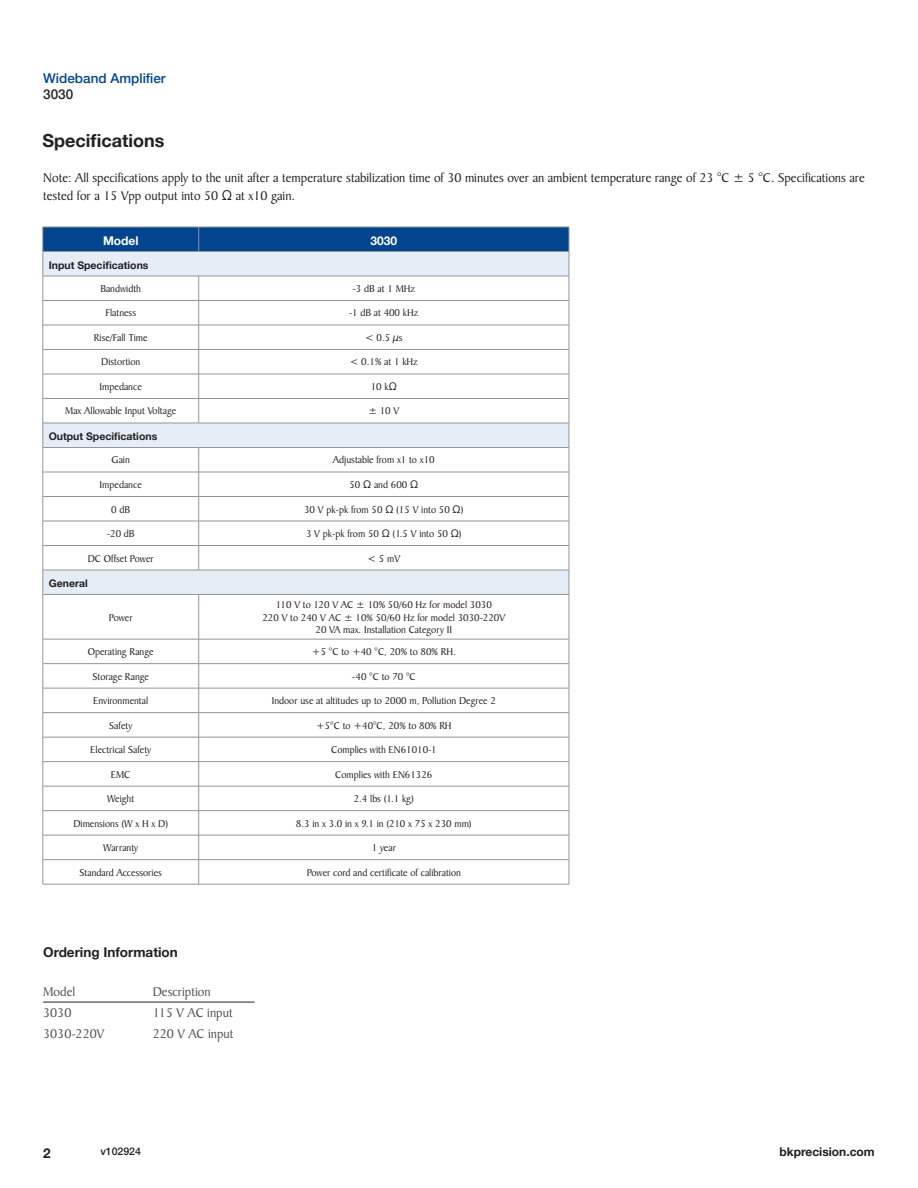
<style>
.page{position:relative;width:918px;height:1188px;background:#fff}
.page>*{position:absolute;margin:0;border:0;box-sizing:border-box;transform-origin:0 0}
.t1{font:700 18px "Helvetica Neue";color:#231f20}
.t2{font:13.5px/18px "Baker Signet BT";color:#231f20}
.t3{font:13.5px "Baker Signet BT";color:#4e4f4e}
.t4{font:700 13.5px "Helvetica Neue";color:#231f20}
.t5{font:500 13.5px "Helvetica Neue";color:#02448d}
.t6{font:500 13.5px "Helvetica Neue";color:#231f20}
.t7{font:700 12px "Helvetica Neue";color:#231f20}
.t8{font:700 12px "Helvetica Neue";color:#fff}
.t9{font:10.5px/12.6px "Baker Signet BT";color:#231f20;text-align:center}
.t10{font:700 10.5px "Helvetica Neue";color:#231f20}
.t11{font:500 10.5px "Helvetica Neue";color:#231f20}
</style>
<div class="page">
<svg style="left:43px;top:227px;width:527px;height:367px"></svg>
<hr style="left:43px;top:594px;width:156px;height:1px;background:#939598">
<hr style="left:43px;top:595px;width:1px;height:44px;background:#939598">
<hr style="left:199px;top:594px;width:370px;height:1px;background:#939598">
<hr style="left:198px;top:595px;width:1px;height:44px;background:#939598">
<hr style="left:569px;top:595px;width:1px;height:44px;background:#939598">
<hr style="left:43px;top:639px;width:156px;height:1px;background:#939598">
<hr style="left:199px;top:639px;width:370px;height:1px;background:#939598">
<hr style="left:43px;top:663px;width:156px;height:1px;background:#939598">
<hr style="left:199px;top:663px;width:370px;height:1px;background:#939598">
<hr style="left:43px;top:688px;width:156px;height:1px;background:#939598">
<hr style="left:199px;top:688px;width:370px;height:1px;background:#939598">
<hr style="left:43px;top:712px;width:156px;height:1px;background:#939598">
<hr style="left:199px;top:712px;width:370px;height:1px;background:#939598">
<hr style="left:43px;top:737px;width:156px;height:1px;background:#939598">
<hr style="left:199px;top:737px;width:370px;height:1px;background:#939598">
<hr style="left:43px;top:761px;width:156px;height:1px;background:#939598">
<hr style="left:199px;top:761px;width:370px;height:1px;background:#939598">
<hr style="left:43px;top:786px;width:156px;height:1px;background:#939598">
<hr style="left:199px;top:786px;width:370px;height:1px;background:#939598">
<hr style="left:43px;top:810px;width:156px;height:1px;background:#939598">
<hr style="left:199px;top:810px;width:370px;height:1px;background:#939598">
<hr style="left:43px;top:835px;width:156px;height:1px;background:#939598">
<hr style="left:199px;top:835px;width:370px;height:1px;background:#939598">
<hr style="left:43px;top:859px;width:156px;height:1px;background:#939598">
<svg style="left:43px;top:639px;width:1px;height:245px"></svg>
<hr style="left:199px;top:859px;width:370px;height:1px;background:#939598">
<svg style="left:198px;top:639px;width:1px;height:245px"></svg>
<svg style="left:569px;top:639px;width:1px;height:245px"></svg>
<hr style="left:43px;top:884px;width:156px;height:1px;background:#939598">
<hr style="left:199px;top:884px;width:370px;height:1px;background:#939598">
<hr style="left:43px;top:1002px;width:212px;height:1px;background:#231f20">
<p class="t5" style="left:43px;top:67px;width:124px">Wideband Amplifier</p>
<p class="t6" style="left:43px;top:83px;width:32px">3030</p>
<h1 class="t1" style="left:43px;top:127px;width:123px">Specifications</h1>
<p class="t2" style="left:43px;top:169px;width:823px">Note: All specifications apply to the unit after a temperature stabilization time of 30 minutes over an ambient temperature range of 23 °C ± 5 °C. Specifications are tested for a 15 Vpp output into 50 Ω at x10 gain.</p>
<p class="t8" style="left:103px;top:231px;width:37px">Model</p>
<p class="t8" style="left:370px;top:231px;width:28px">3030</p>
<p class="t10" style="left:49px;top:257px;width:101px">Input Specifications</p>
<p class="t9" style="left:100px;top:282px;width:42px">Bandwidth</p>
<p class="t9" style="left:353px;top:282px;width:64px">-3 dB at 1 MHz</p>
<p class="t9" style="left:105px;top:307px;width:32px">Flatness</p>
<p class="t9" style="left:349px;top:307px;width:71px">-1 dB at 400 kHz</p>
<p class="t9" style="left:94px;top:331px;width:55px">Rise/Fall Time</p>
<p class="t9" style="left:365px;top:331px;width:39px">&lt; 0.5 μs</p>
<p class="t9" style="left:101px;top:356px;width:41px">Distortion</p>
<p class="t9" style="left:350px;top:356px;width:70px">&lt; 0.1% at 1 kHz</p>
<p class="t9" style="left:100px;top:380px;width:44px">Impedance</p>
<p class="t9" style="left:371px;top:380px;width:28px">10 kΩ</p>
<p class="t9" style="left:65px;top:405px;width:113px">Max Allowable Input Voltage</p>
<p class="t9" style="left:368px;top:405px;width:33px">± 10 V</p>
<p class="t10" style="left:49px;top:428px;width:110px">Output Specifications</p>
<p class="t9" style="left:112px;top:454px;width:20px">Gain</p>
<p class="t9" style="left:333px;top:454px;width:103px">Adjustable from x1 to x10</p>
<p class="t9" style="left:100px;top:478px;width:44px">Impedance</p>
<p class="t9" style="left:349px;top:478px;width:70px">50 Ω and 600 Ω</p>
<p class="t9" style="left:111px;top:503px;width:20px">0 dB</p>
<p class="t9" style="left:304px;top:503px;width:161px">30 V pk-pk from 50 Ω (15 V into 50 Ω)</p>
<p class="t9" style="left:107px;top:527px;width:29px">-20 dB</p>
<p class="t9" style="left:306px;top:527px;width:157px">3 V pk-pk from 50 Ω (1.5 V into 50 Ω)</p>
<p class="t9" style="left:88px;top:552px;width:68px">DC Offset Power</p>
<p class="t9" style="left:367px;top:552px;width:34px">&lt; 5 mV</p>
<p class="t10" style="left:49px;top:575px;width:41px">General</p>
<p class="t9" style="left:109px;top:611px;width:25px">Power</p>
<p class="t9" style="left:262px;top:598px;width:244px">110 V to 120 V AC ± 10% 50/60 Hz for model 3030<br>220 V to 240 V AC ± 10% 50/60 Hz for model 3030-220V<br>20 VA max. Installation Category II</p>
<p class="t9" style="left:88px;top:645px;width:67px">Operating Range</p>
<p class="t9" style="left:312px;top:645px;width:145px">+5 °C to +40 °C, 20% to 80% RH.</p>
<p class="t9" style="left:92px;top:670px;width:58px">Storage Range</p>
<p class="t9" style="left:352px;top:670px;width:65px">-40 °C to 70 °C</p>
<p class="t9" style="left:93px;top:694px;width:56px">Environmental</p>
<p class="t9" style="left:272px;top:694px;width:226px">Indoor use at altitudes up to 2000 m, Pollution Degree 2</p>
<p class="t9" style="left:109px;top:719px;width:25px">Safety</p>
<p class="t9" style="left:316px;top:719px;width:137px">+5°C to +40°C, 20% to 80% RH</p>
<p class="t9" style="left:90px;top:743px;width:62px">Electrical Safety</p>
<p class="t9" style="left:331px;top:743px;width:107px">Complies with EN61010-1</p>
<p class="t9" style="left:111px;top:768px;width:21px">EMC</p>
<p class="t9" style="left:335px;top:768px;width:99px">Complies with EN61326</p>
<p class="t9" style="left:107px;top:792px;width:29px">Weight</p>
<p class="t9" style="left:354px;top:792px;width:61px">2.4 lbs (1.1 kg)</p>
<p class="t9" style="left:73px;top:817px;width:96px">Dimensions (W x H x D)</p>
<p class="t9" style="left:296px;top:817px;width:177px">8.3 in x 3.0 in x 9.1 in (210 x 75 x 230 mm)</p>
<p class="t9" style="left:103px;top:841px;width:36px">Warranty</p>
<p class="t9" style="left:372px;top:841px;width:26px">1 year</p>
<p class="t9" style="left:80px;top:866px;width:84px">Standard Accessories</p>
<p class="t9" style="left:307px;top:866px;width:156px">Power cord and certificate of calibration</p>
<p class="t4" style="left:43px;top:941px;width:136px">Ordering Information</p>
<p class="t3" style="left:43px;top:982px;width:34px">Model</p>
<p class="t3" style="left:153px;top:982px;width:59px">Description</p>
<p class="t3" style="left:43px;top:1003px;width:30px">3030</p>
<p class="t3" style="left:153px;top:1003px;width:81px">115 V AC input</p>
<p class="t3" style="left:43px;top:1024px;width:63px">3030-220V</p>
<p class="t3" style="left:153px;top:1024px;width:82px">220 V AC input</p>
<p class="t4" style="left:43px;top:1142px;width:9px">2</p>
<p class="t11" style="left:100px;top:1143px;width:42px">v102924</p>
<p class="t7" style="left:780px;top:1143px;width:97px">bkprecision.com</p>
</div>
